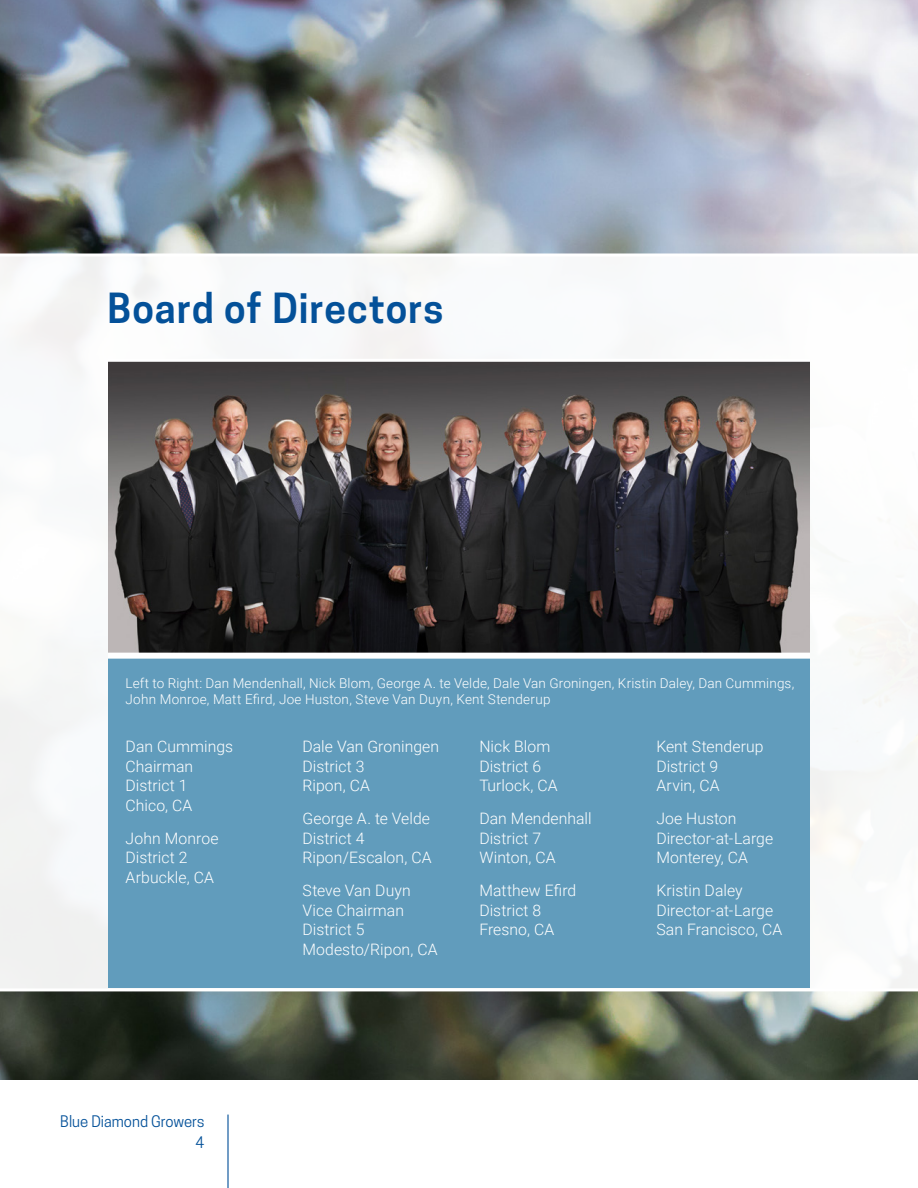
<style>
.page{position:relative;width:918px;height:1188px;background:#fff}
.page>*{position:absolute;margin:0;border:0;box-sizing:border-box;transform-origin:0 0}
.t1{font:600 39px "Cooper Hewitt";letter-spacing:.02em;color:#045199}
.t2{font:300 15.75px/19.5px "Roboto";letter-spacing:.005em;color:#fff}
.t3{font:15px "Cooper Hewitt";color:#045199}
.t4{font:300 13.5px/16.5px "Roboto";letter-spacing:.01em;color:#fff}
</style>
<div class="page">
<img style="left:0;top:0;width:918px;height:1080px">
<div style="left:0;top:256px;width:918px;height:735px;background:#fff"></div>
<hr style="left:0;top:254px;width:918px;height:3px;background:#fff">
<div style="left:108px;top:654px;width:702px;height:334px;background:#619cbc"></div>
<img style="left:108px;top:362px;width:702px;height:291px">
<div style="left:108px;top:653px;width:702px;height:6px;background:#fff"></div>
<hr style="left:227px;top:1115px;width:2px;height:73px;background:#045199">
<h1 class="t1" style="left:108px;top:286px;width:338px">Board of Directors</h1>
<p class="t4" style="left:126px;top:674px;width:670px">Left to Right: Dan Mendenhall, Nick Blom, George A. te Velde, Dale Van Groningen, Kristin Daley, Dan Cummings,<br>John Monroe, Matt Efird, Joe Huston, Steve Van Duyn, Kent Stenderup</p>
<p class="t2" style="left:126px;top:736px;width:109px">Dan Cummings<br>Chairman<br>District 1<br>Chico, CA</p>
<p class="t2" style="left:126px;top:828px;width:94px">John Monroe<br>District 2<br>Arbuckle, CA</p>
<p class="t2" style="left:656px;top:736px;width:109px">Kent Stenderup<br>District 9<br>Arvin, CA</p>
<p class="t2" style="left:656px;top:808px;width:118px">Joe Huston<br>Director-at-Large<br>Monterey, CA</p>
<p class="t2" style="left:656px;top:880px;width:127px">Kristin Daley<br>Director-at-Large<br>San Francisco, CA</p>
<p class="t2" style="left:479px;top:736px;width:80px">Nick Blom<br>District 6<br>Turlock, CA</p>
<p class="t2" style="left:479px;top:808px;width:114px">Dan Mendenhall<br>District 7<br>Winton, CA</p>
<p class="t2" style="left:479px;top:880px;width:98px">Matthew Efird<br>District 8<br>Fresno, CA</p>
<p class="t2" style="left:303px;top:736px;width:138px">Dale Van Groningen<br>District 3<br>Ripon, CA</p>
<p class="t2" style="left:303px;top:808px;width:131px">George A. te Velde<br>District 4<br>Ripon/Escalon, CA</p>
<p class="t2" style="left:303px;top:880px;width:137px">Steve Van Duyn<br>Vice Chairman<br>District 5<br>Modesto/Ripon, CA</p>
<p class="t3" style="left:60px;top:1112px;width:146px">Blue Diamond Growers</p>
<p class="t3" style="left:196px;top:1133px;width:10px">4</p>
</div>
